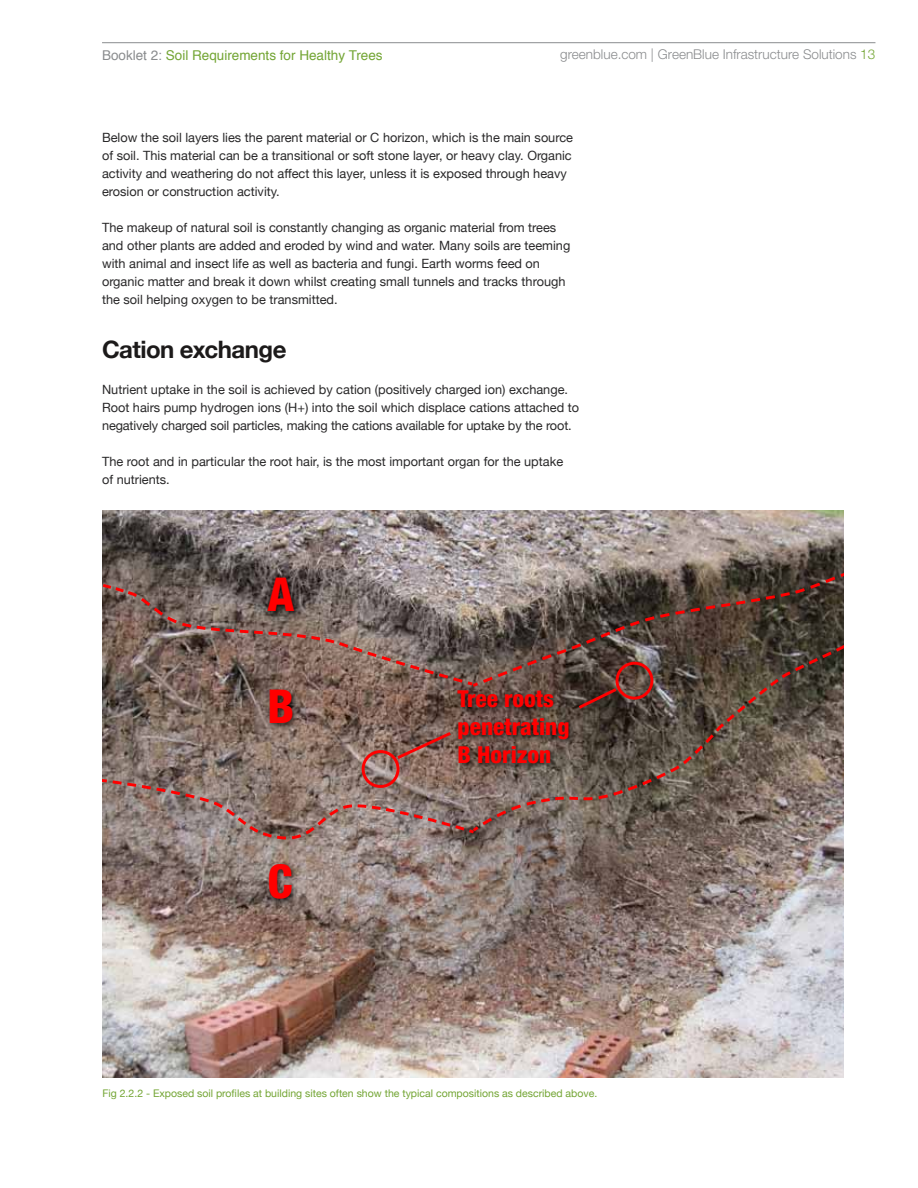
<style>
.page{position:relative;width:918px;height:1188px;background:#fff}
.page>*{position:absolute;margin:0;border:0;box-sizing:border-box;transform-origin:0 0}
.t1{font:800 condensed 46.8px "Helvetica Neue LT";color:#f00}
.t2{font:700 24px "Helvetica Neue";letter-spacing:-.02em;color:#1c1a1a}
.t3{font:800 condensed 23.4px/28px "Helvetica Neue LT";color:#f00}
.t4{font:300 13.5px "Helvetica Neue LT Std";color:#8a8c8e}
.t5{font:13.5px "Helvetica";color:#73a534}
.t6{font:12.75px/18px "Helvetica Neue";color:#292829}
.t7{font:10.5px "Helvetica Neue";color:#73a534}
.s1{color:#8a8c8e}
.s2{color:#73a534}
</style>
<div class="page">
<hr style="left:102px;top:42px;width:773px;height:1px;background:#8a8c8e">
<img style="left:102px;top:511px;width:741px;height:567px">
<svg style="left:843px;top:611px;width:1px;height:38px"></svg>
<svg style="left:102px;top:777px;width:422px;height:64px;background:#907973"></svg>
<svg style="left:471px;top:688px;width:372px;height:145px;background:#6e5e55"></svg>
<svg style="left:102px;top:578px;width:368px;height:109px;background:#7d6962"></svg>
<svg style="left:470px;top:559px;width:373px;height:129px;background:#5e5047"></svg>
<div style="left:265px;top:860px;width:34px;height:47px;background:#000;opacity:.75"></div>
<div style="left:264px;top:573px;width:37px;height:46px;background:#000;opacity:.75"></div>
<div style="left:266px;top:686px;width:34px;height:45px;background:#000;opacity:.75"></div>
<div style="left:362px;top:750px;width:37px;height:38px;border:3px solid #f00;border-radius:50%"></div>
<div style="left:616px;top:662px;width:37px;height:38px;border:3px solid #f00;border-radius:50%"></div>
<svg style="left:394px;top:730px;width:60px;height:32px;background:#885b52"></svg>
<svg style="left:576px;top:686px;width:44px;height:25px"></svg>
<div style="left:454px;top:686px;width:122px;height:85px;background:#000;opacity:.75"></div>
<p class="t5" style="left:102px;top:45px;width:282px"><span class="s1">Booklet 2:</span> Soil Requirements for Healthy Trees</p>
<p class="t4" style="left:560px;top:45px;width:317px">greenblue.com | GreenBlue Infrastructure Solutions <span class="s2">13</span></p>
<p class="t6" style="left:102px;top:127px;width:473px">Below the soil layers lies the parent material or C horizon, which is the main source of soil. This material can be a transitional or soft stone layer, or heavy clay. Organic activity and weathering do not affect this layer, unless it is exposed through heavy erosion or construction activity.</p>
<p class="t6" style="left:102px;top:217px;width:470px">The makeup of natural soil is constantly changing as organic material from trees and other plants are added and eroded by wind and water. Many soils are teeming with animal and insect life as well as bacteria and fungi. Earth worms feed on organic matter and break it down whilst creating small tunnels and tracks through the soil helping oxygen to be transmitted.</p>
<h2 class="t2" style="left:102px;top:327px;width:186px">Cation exchange</h2>
<p class="t6" style="left:102px;top:379px;width:479px">Nutrient uptake in the soil is achieved by cation (positively charged ion) exchange.<br>Root hairs pump hydrogen ions (H+) into the soil which displace cations attached to negatively charged soil particles, making the cations available for uptake by the root.</p>
<p class="t6" style="left:102px;top:451px;width:463px">The root and in particular the root hair, is the most important organ for the uptake of nutrients.</p>
<h1 class="t1" style="left:267px;top:565px;width:28px">A</h1>
<h1 class="t1" style="left:267px;top:678px;width:28px">B</h1>
<h3 class="t3" style="left:458px;top:684px;width:113px">Tree roots penetrating<br>B Horizon</h3>
<h1 class="t1" style="left:267px;top:852px;width:27px">C</h1>
<p class="t7" style="left:103px;top:1084px;width:496px">Fig 2.2.2 - Exposed soil profiles at building sites often show the typical compositions as described above.</p>
</div>
